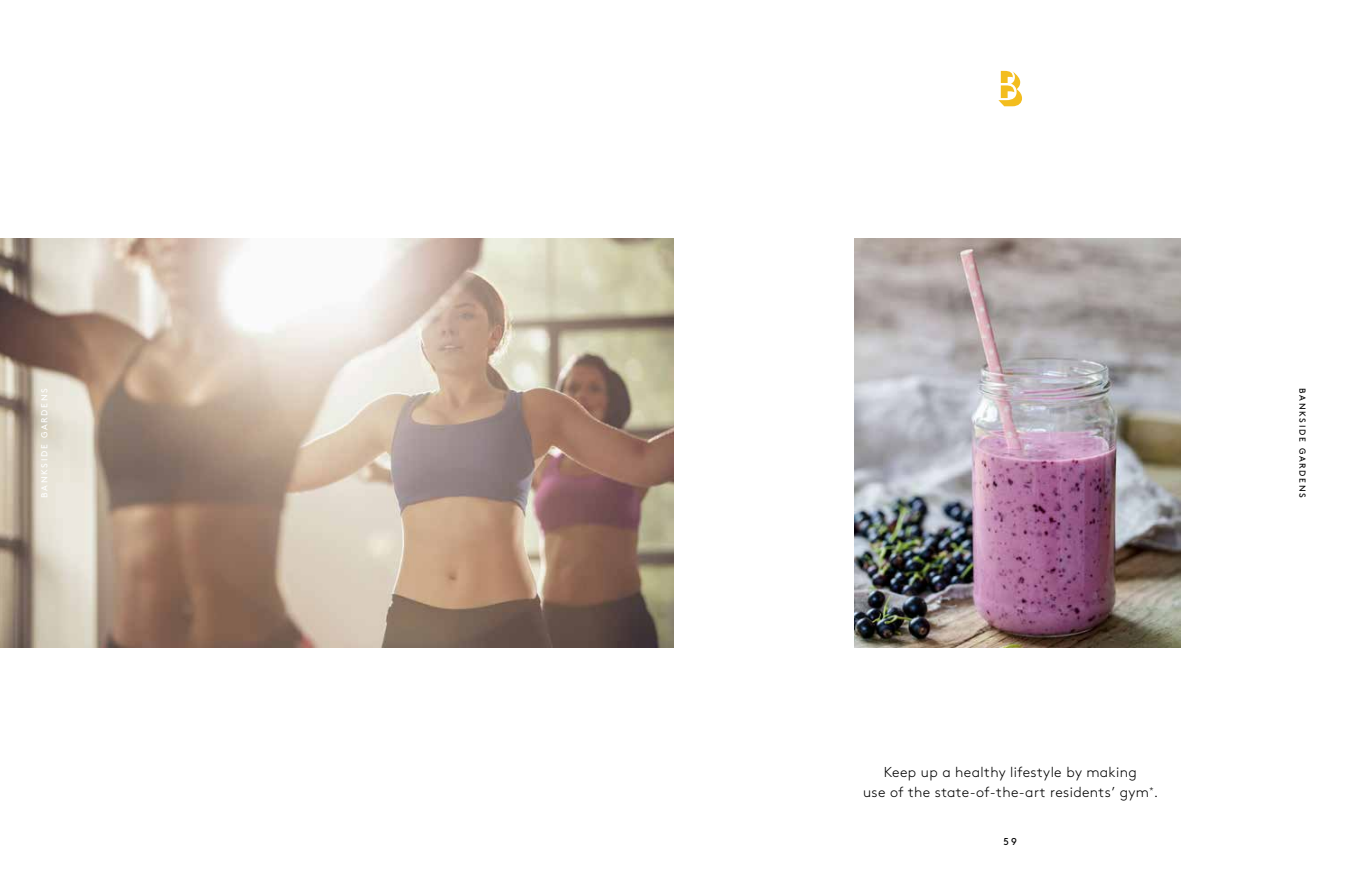
<style>
.page{position:relative;width:1347px;height:886px;background:#fff}
.page>*{position:absolute;margin:0;border:0;box-sizing:border-box;transform-origin:0 0}
.t1{font:300 14.38px/20px "Brown Std";letter-spacing:.025em;color:#000;text-align:center}
.t2{font:10px "Brown Std";color:#000}
.t3{font:8.75px "Brown Std";letter-spacing:.2em;color:#000}
.t4{font:8.75px "Brown Std";letter-spacing:.2em;color:#fff}
</style>
<div class="page">
<img style="left:0;top:239px;width:673px;height:408px">
<img style="left:854px;top:239px;width:326px;height:408px">
<svg style="left:998px;top:71px;width:24px;height:35px"></svg>
<p class="t4" style="left:39px;top:498px;width:112px;rotate:-90deg">BANKSIDE GARDENS</p>
<p class="t1" style="left:863px;top:762px;width:296px">Keep up a healthy lifestyle by making<br>use of the state-of-the-art residents’ gym<sup>*</sup>.</p>
<p class="t2" style="left:1003px;top:836px;width:15px">59</p>
<p class="t3" style="left:1307px;top:388px;width:112px;rotate:90deg">BANKSIDE GARDENS</p>
</div>
